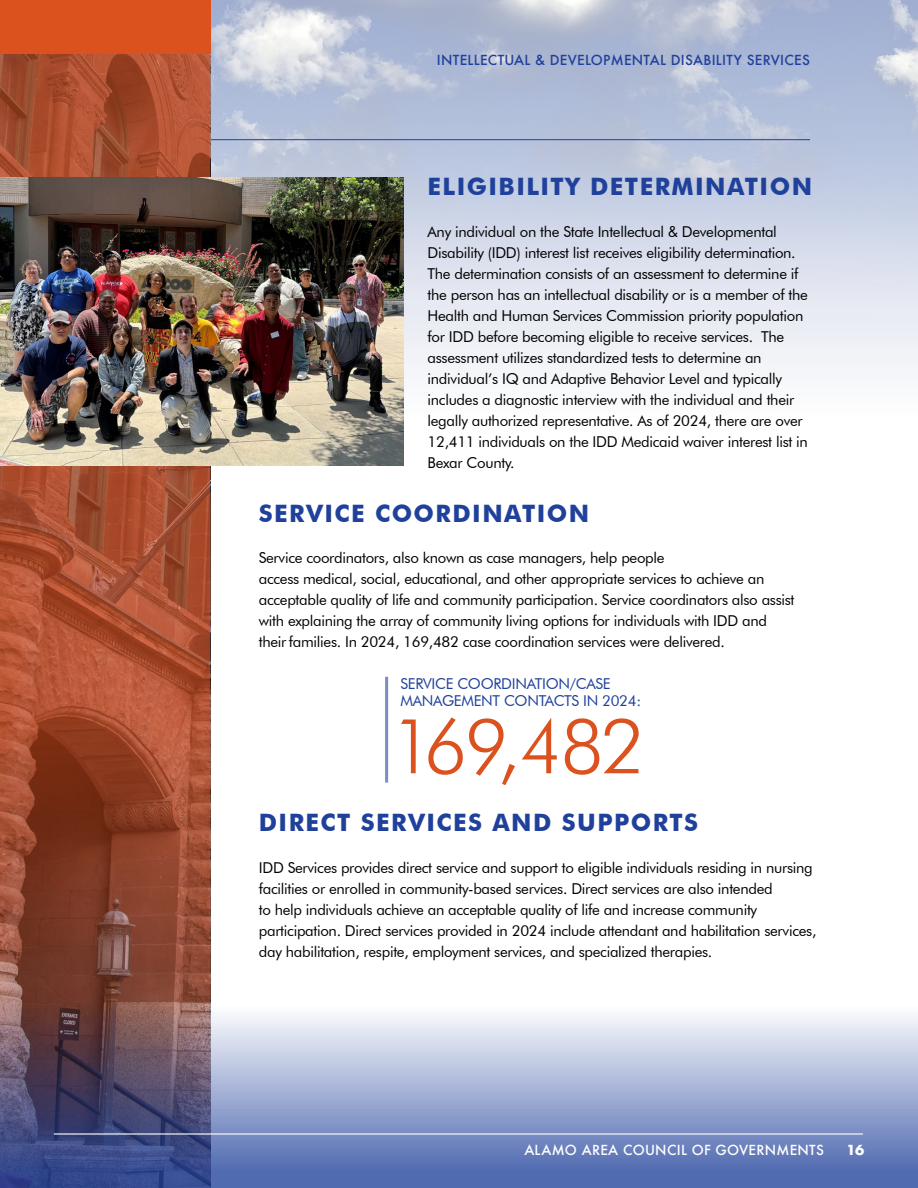
<style>
.page{position:relative;width:918px;height:1188px;background:#fff}
.page>*{position:absolute;margin:0;border:0;box-sizing:border-box;transform-origin:0 0}
.t1{font:300 75.9px "Futura BT";letter-spacing:-.04em;color:#db521f}
.t2{font:700 24px "Futura BT";letter-spacing:.06em;color:#20419b}
.t3{font:15px/21px "Futura BT";letter-spacing:-.02em;color:#000}
.t4{font:15px/16.5px "Futura BT";letter-spacing:-.02em;color:#20419b}
.t5{font:500 13.5px "Futura";letter-spacing:.02em;color:#20419b}
.t6{font:500 13.5px "Futura";letter-spacing:.02em;color:#fff}
.t7{font:700 13.5px "Futura";color:#fff}
</style>
<div class="page">
<div style="left:0;top:0;width:918px;height:418px;background:#f5f6fa"></div>
<img style="left:210px;top:0;width:708px;height:331px">
<hr style="left:108px;top:139px;width:702px;height:1px;background:#20419b">
<svg style="left:0;top:54px;width:210px;height:951px;background:#9e4b30"></svg>
<svg style="left:0;top:1005px;width:918px;height:183px;background:#8e97bc"></svg>
<hr style="left:54px;top:1133px;width:809px;height:2px;background:#fff">
<img style="left:0;top:177px;width:404px;height:288px">
<div style="left:0;top:0;width:210px;height:54px;background:#db521f"></div>
<hr style="left:385px;top:677px;width:3px;height:106px;background:#20419b">
<p class="t5" style="left:437px;top:51px;width:374px">INTELLECTUAL &amp; DEVELOPMENTAL DISABILITY SERVICES</p>
<h2 class="t2" style="left:428px;top:172px;width:386px">ELIGIBILITY DETERMINATION</h2>
<p class="t3" style="left:428px;top:221px;width:382px">Any individual on the State Intellectual &amp; Developmental Disability (IDD) interest list receives eligibility determination.<br>The determination consists of an assessment to determine if the person has an intellectual disability or is a member of the Health and Human Services Commission priority population for IDD before becoming eligible to receive services. The assessment utilizes standardized tests to determine an individual’s IQ and Adaptive Behavior Level and typically includes a diagnostic interview with the individual and their legally authorized representative. As of 2024, there are over 12,411 individuals on the IDD Medicaid waiver interest list in Bexar County.</p>
<h2 class="t2" style="left:259px;top:498px;width:332px">SERVICE COORDINATION</h2>
<p class="t3" style="left:259px;top:547px;width:537px">Service coordinators, also known as case managers, help people<br>access medical, social, educational, and other appropriate services to achieve an acceptable quality of life and community participation. Service coordinators also assist with explaining the array of community living options for individuals with IDD and their families. In 2024, 169,482 case coordination services were delivered.</p>
<p class="t4" style="left:401px;top:675px;width:242px">SERVICE COORDINATION/CASE<br>MANAGEMENT CONTACTS IN 2024:</p>
<h1 class="t1" style="left:391px;top:700px;width:255px">169,482</h1>
<h2 class="t2" style="left:259px;top:808px;width:441px">DIRECT SERVICES AND SUPPORTS</h2>
<p class="t3" style="left:259px;top:857px;width:559px">IDD Services provides direct service and support to eligible individuals residing in nursing facilities or enrolled in community-based services. Direct services are also intended<br>to help individuals achieve an acceptable quality of life and increase community participation. Direct services provided in 2024 include attendant and habilitation services, day habilitation, respite, employment services, and specialized therapies.</p>
<p class="t6" style="left:524px;top:1141px;width:301px">ALAMO AREA COUNCIL OF GOVERNMENTS</p>
<p class="t7" style="left:846px;top:1140px;width:19px">16</p>
</div>
